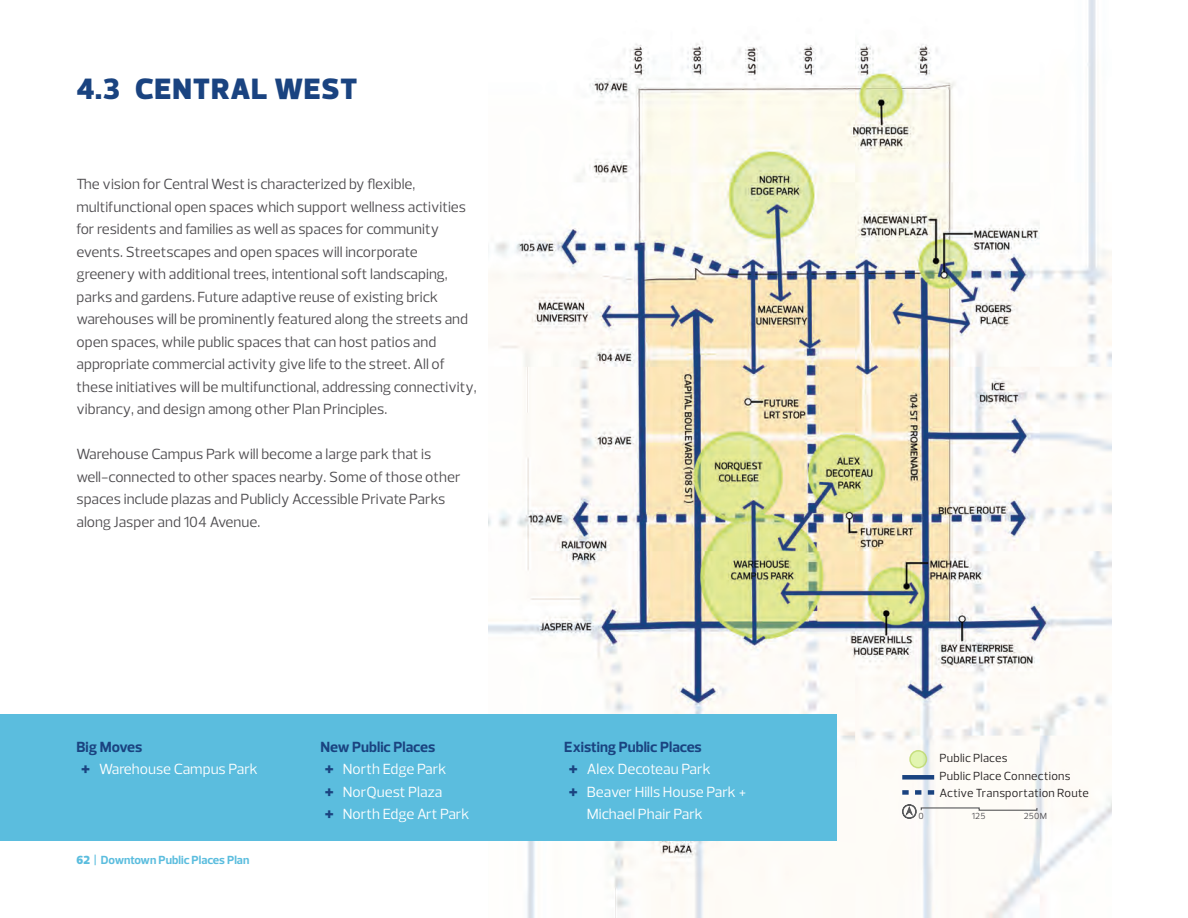
<style>
.page{position:relative;width:1188px;height:918px;background:#fff}
.page>*{position:absolute;margin:0;border:0;box-sizing:border-box;transform-origin:0 0}
.t1{font:900 30px "Prelo";letter-spacing:.04em;color:#1a4380}
.Text__Space_After{font:15px/22.5px "Prelo";color:#4f4d50}
.t2{font:15px/22.5px "Prelo";color:#fff}
.Text{font:700 15px "Prelo";color:#1a4380}
.Legend{font:12px "Prelo";letter-spacing:.02em;color:#231f20}
.t3{font:700 12px "Prelo";color:#5bbdde}
.Scale_Numbers{font:9px "Prelo";letter-spacing:.03em;color:#4f4d50}
.s1{font-weight:800;font-size:18px;color:#1a4380}
.s2{font-weight:900}
</style>
<div class="page">
<img style="left:488px;top:0;width:623px;height:918px">
<div style="left:0;top:715px;width:837px;height:126px;background:#5bbdde"></div>
<svg style="left:902px;top:803px;width:136px;height:17px"></svg>
<svg style="left:902px;top:790px;width:32px;height:5px"></svg>
<div style="left:902px;top:775px;width:32px;height:5px;background:#1a4380"></div>
<div style="left:910px;top:751px;width:16px;height:17px;background:#e2f5b1;border-radius:50%"></div>
<div style="left:909px;top:750px;width:18px;height:18px;border:2px solid #b9d763;border-radius:50%"></div>
<p class="t1" style="left:77px;top:71px;width:282px">4.3 CENTRAL WEST</p>
<p class="Text__Space_After" style="left:76px;top:173px;width:402px">The vision for Central West is characterized by flexible, multifunctional open spaces which support wellness activities for residents and families as well as spaces for community events. Streetscapes and open spaces will incorporate greenery with additional trees, intentional soft landscaping, parks and gardens. Future adaptive reuse of existing brick warehouses will be prominently featured along the streets and open spaces, while public spaces that can host patios and appropriate commercial activity give life to the street. All of these initiatives will be multifunctional, addressing connectivity, vibrancy, and design among other Plan Principles.</p>
<p class="Text__Space_After" style="left:76px;top:443px;width:386px">Warehouse Campus Park will become a large park that is well-connected to other spaces nearby. Some of those other spaces include plazas and Publicly Accessible Private Parks along Jasper and 104 Avenue.</p>
<p class="Text" style="left:76px;top:737px;width:67px">Big Moves</p>
<p class="t2" style="left:81px;top:758px;width:178px"><span class="s1">+</span> Warehouse Campus Park</p>
<p class="t3" style="left:76px;top:853px;width:174px"><span class="s2">62</span> | Downtown Public Places Plan</p>
<p class="Text" style="left:320px;top:737px;width:116px">New Public Places</p>
<p class="t2" style="left:325px;top:758px;width:123px"><span class="s1">+</span> North Edge Park</p>
<p class="t2" style="left:325px;top:780px;width:119px"><span class="s1">+</span> NorQuest Plaza</p>
<p class="t2" style="left:325px;top:803px;width:146px"><span class="s1">+</span> North Edge Art Park</p>
<p class="Text" style="left:564px;top:737px;width:139px">Existing Public Places</p>
<p class="t2" style="left:569px;top:758px;width:144px"><span class="s1">+</span> Alex Decoteau Park</p>
<p class="t2" style="left:587px;top:780px;width:161px;text-indent:-18px"><span class="s1">+</span> Beaver Hills House Park +<br>Michael Phair Park</p>
<p class="Legend" style="left:939px;top:751px;width:70px">Public Places</p>
<p class="Legend" style="left:939px;top:768px;width:133px">Public Place Connections</p>
<p class="Legend" style="left:939px;top:786px;width:151px">Active Transportation Route</p>
<p class="Scale_Numbers" style="left:918px;top:810px;width:7px">0</p>
<p class="Scale_Numbers" style="left:972px;top:810px;width:15px">125</p>
<p class="Scale_Numbers" style="left:1024px;top:810px;width:25px">250M</p>
</div>
